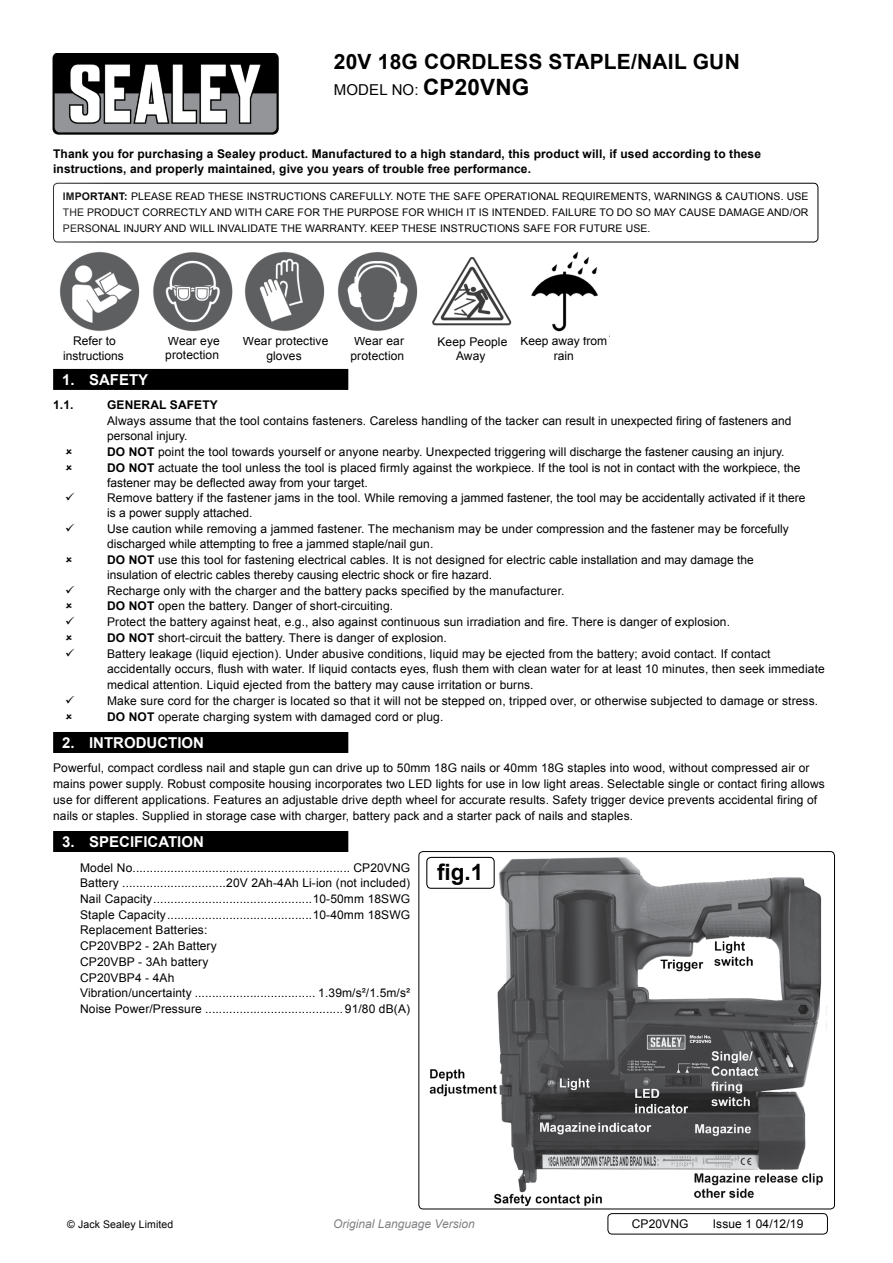
<style>
.page{position:relative;width:893px;height:1263px;background:#fff}
.page>*{position:absolute;margin:0;border:0;box-sizing:border-box;transform-origin:0 0}
.t1{font:700 22.5px "Arial";color:#000}
.t2{font:700 21px "Arial";letter-spacing:.01em;color:#000}
.t3{font:700 15px "Arial";color:#fff}
.t4{font:15px "Arial";letter-spacing:.01em;color:#000}
.t5{font:12px/15.8px "Arial";letter-spacing:.01em;color:#000}
.t6{font:700 12px/15.8px "Arial";letter-spacing:.01em;color:#000}
.t7{font:italic 12px "Arial";color:#808285}
.t8{font:10.5px/15.8px "Arial";letter-spacing:.01em;color:#000;text-align:justify}
.s1{font-weight:700;font-size:22.5px}
.s2{font-weight:700}
</style>
<div class="page">
<img style="left:52px;top:54px;width:227px;height:81px">
<div style="left:53px;top:183px;width:765px;height:59px;border:1px solid #000;border-radius:4px"></div>
<div style="left:53px;top:369px;width:295px;height:21px;background:#000"></div>
<div style="left:53px;top:732px;width:295px;height:21px;background:#000"></div>
<div style="left:53px;top:831px;width:295px;height:21px;background:#000"></div>
<img style="left:60px;top:252px;width:80px;height:79px">
<img style="left:153px;top:252px;width:80px;height:79px">
<img style="left:245px;top:252px;width:80px;height:79px">
<img style="left:338px;top:252px;width:80px;height:79px">
<img style="left:432px;top:257px;width:80px;height:69px">
<img style="left:531px;top:251px;width:67px;height:81px">
<div style="left:607px;top:1213px;width:221px;height:21px;border:1px solid #000;border-radius:4px"></div>
<img style="left:429px;top:856px;width:394px;height:351px">
<div style="left:418px;top:851px;width:417px;height:358px;border:1px solid #000;border-radius:4px"></div>
<div style="left:427px;top:857px;width:67px;height:31px;background:#fff;border-radius:4px"></div>
<div style="left:426px;top:857px;width:69px;height:32px;border:1px solid #000;border-radius:4px"></div>
<h2 class="t2" style="left:334px;top:48px;width:407px">20V 18G cordless staple/nail g un</h2>
<p class="t4" style="left:334px;top:80px;width:197px">model no: <span class="s1">CP20VNG</span></p>
<p class="t6" style="left:53px;top:146px;width:709px">Thank you for purchasing a Sealey product. Manufactured to a high standard, this product will, if used according to these instructions, and properly maintained, give you years of trouble free performance.</p>
<p class="t8" style="left:63px;top:189px;width:747px"><span class="s2">IMPORTANT:</span> PLEASE READ THESE INSTRUCTIONS CAREFULLY. NOTE THE SAFE OPERATIONAL REQUIREMENTS, WARNINGS &amp; CAUTIONS. USE THE PRODUCT CORRECTLY AND WITH CARE FOR THE PURPOSE FOR WHICH IT IS INTENDED. FAILURE TO DO SO MAY CAUSE DAMAGE AND/OR PERSONAL INJURY AND WILL INVALIDATE THE WARRANTY. KEEP THESE INSTRUCTIONS SAFE FOR FUTURE USE.</p>
<p class="t5" style="left:63px;top:334px;width:62px;line-height:14.4px;text-align:center">Refer to instructions</p>
<p class="t5" style="left:165px;top:334px;width:56px;line-height:14.4px">Wear eye protection</p>
<p class="t5" style="left:243px;top:334px;width:87px;line-height:14.4px;text-align:center">Wear protective gloves</p>
<p class="t5" style="left:350px;top:334px;width:55px;line-height:14.4px">Wear ear protection</p>
<p class="t5" style="left:437px;top:334px;width:71px;line-height:14.4px;text-align:center">Keep People<br>Away</p>
<p class="t5" style="left:520px;top:334px;width:88px;line-height:14.4px;text-align:center">Keep away from rain</p>
<p class="t3" style="left:62px;top:369px;width:88px">1. safety</p>
<p class="t6" style="left:53px;top:398px;width:22px">1.1.</p>
<p class="t6" style="left:107px;top:398px;width:112px">General Safety</p>
<p class="t5" style="left:107px;top:414px;width:686px;line-height:15px">Always assume that the tool contains fasteners. Careless handling of the tacker can result in unexpected firing of fasteners and personal injury.</p>
<p class="t6" style="left:107px;top:444px;width:31px">DO NOT</p>
<p class="t5" style="left:158px;top:444px;width:628px">point the tool towards yourself or anyone nearby. Unexpected triggering will discharge the fastener causing an injury.</p>
<p class="t6" style="left:107px;top:460px;width:31px">DO NOT</p>
<p class="t5" style="left:107px;top:460px;width:700px;line-height:15.3px;text-indent:51px">actuate the tool unless the tool is placed firmly against the workpiece. If the tool is not in contact with the workpiece, the fastener may be deflected away from your target.<br>Remove battery if the fastener jams in the tool. While removing a jammed fastener, the tool may be accidentally activated if it there is a power supply attached.<br>Use caution while removing a jammed fastener. The mechanism may be under compression and the fastener may be forcefully discharged while attempting to free a jammed staple/nail gun.</p>
<p class="t6" style="left:107px;top:552px;width:31px">DO NOT</p>
<p class="t5" style="left:107px;top:552px;width:648px;line-height:15.3px;text-indent:51px">use this tool for fastening electrical cables. It is not designed for electric cable installation and may damage the insulation of electric cables thereby causing electric shock or fire hazard.<br>Recharge only with the charger and the battery packs specified by the manufacturer.</p>
<p class="t6" style="left:107px;top:599px;width:31px">DO NOT</p>
<p class="t5" style="left:107px;top:598px;width:624px;text-indent:51px">open the battery. Danger of short-circuiting.<br>Protect the battery against heat, e.g., also against continuous sun irradiation and fire. There is danger of explosion.</p>
<p class="t6" style="left:107px;top:630px;width:31px">DO NOT</p>
<p class="t5" style="left:107px;top:630px;width:719px;text-indent:51px">short-circuit the battery. There is danger of explosion.<br>Battery leakage (liquid ejection). Under abusive conditions, liquid may be ejected from the battery; avoid contact. If contact accidentally occurs, flush with water. If liquid contacts eyes, flush them with clean water for at least 10 minutes, then seek immediate medical attention. Liquid ejected from the battery may cause irritation or burns.</p>
<p class="t5" style="left:92px;top:693px;width:10px">M</p>
<p class="t5" style="left:117px;top:693px;width:702px">ake sure cord for the charger is located so that it will not be stepped on, tripped over, or otherwise subjected to damage or stress.</p>
<p class="t6" style="left:107px;top:709px;width:31px">DO NOT</p>
<p class="t5" style="left:158px;top:709px;width:287px">operate charging system with damaged cord or plug.</p>
<p class="t3" style="left:62px;top:732px;width:143px">2. introduction</p>
<p class="t5" style="left:53px;top:760px;width:773px">Powerful, compact cordless nail and staple gun can drive up to 50mm 18G nails or 40mm 18G staples into wood, without compressed air or mains power supply. Robust composite housing incorporates two LED lights for use in low light areas. Selectable single or contact firing allows use for different applications. Features an adjustable drive depth wheel for accurate results. Safety trigger device prevents accidental firing of nails or staples. Supplied in storage case with charger, battery pack and a starter pack of nails and staples.</p>
<p class="t3" style="left:62px;top:831px;width:143px">3. specification</p>
<p class="t5" style="left:80px;top:859px;width:332px">Model No............................................................... CP20VNG Battery ..............................20V 2Ah-4Ah Li-ion (not included)<br>Nail Capacity..............................................10-50mm 18SWG Staple Capacity..........................................10-40mm 18SWG Replacement Batteries:<br>CP20VBP2 - 2Ah Battery<br>CP20VBP - 3Ah battery<br>CP20VBP4 - 4Ah<br>Vibration/uncertainty ................................... 1.39m/s²/1.5m/s²<br>Noise Power/Pressure ........................................91/80 dB(A)</p>
<h1 class="t1" style="left:437px;top:857px;width:48px">fig.1</h1>
<p class="t8" style="left:67px;top:1217px;width:108px">© Jack Sealey Limited</p>
<p class="t7" style="left:333px;top:1216px;width:143px">Original Language Version</p>
<p class="t5" style="left:632px;top:1216px;width:58px">CP20VNG</p>
<p class="t5" style="left:713px;top:1216px;width:92px">Issue 1 04/12/19</p>
</div>
